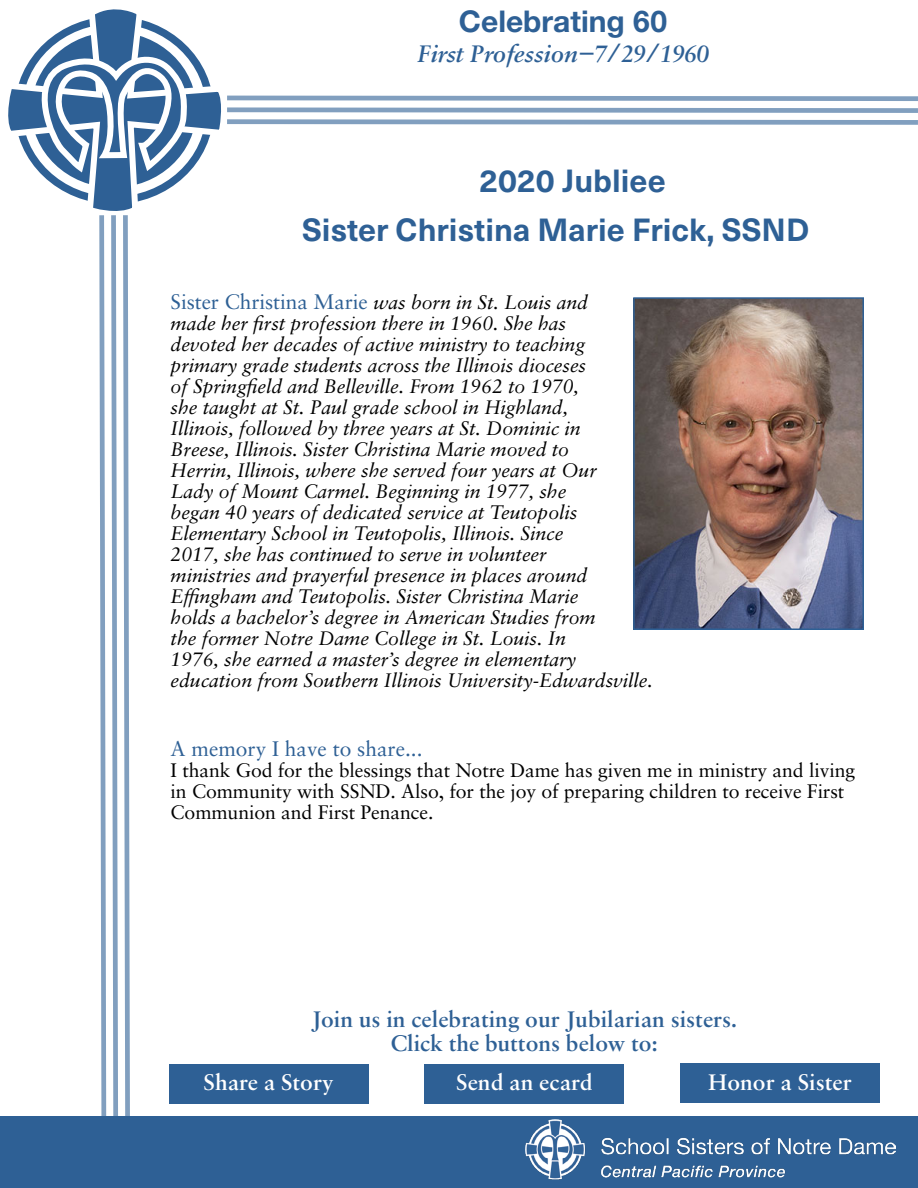
<style>
.page{position:relative;width:918px;height:1188px;background:#fff}
.page>*{position:absolute;margin:0;border:0;box-sizing:border-box;transform-origin:0 0}
.t1{font:700 31.5px "Neue Haas Unica W1 G";color:#2e6095}
.t2{font:700 30px "Helvetica Neue LT Std";color:#2e6095}
.t3{font:italic 600 25.5px "Sabon MT Pro";color:#2e6095}
.t4{font:600 24px/24px "Sabon MT Pro";color:#2e6095;text-align:center}
.t5{font:600 24px "Sabon MT Pro";color:#fff}
.t6{font:21px "Sabon LT Pro";letter-spacing:-.005em;color:#2e6095}
.t7{font:italic 19.5px/21px "Sabon LT Pro";letter-spacing:-.005em;color:#000}
.t8{font:19.5px/21px "Sabon LT Pro";letter-spacing:-.005em;color:#000}
.s1{font-style:italic;font-size:19.5px;color:#000}
</style>
<div class="page">
<div style="left:0;top:1116px;width:918px;height:72px;background:#2e6095"></div>
<img style="left:636px;top:300px;width:225px;height:327px">
<div style="left:633px;top:297px;width:231px;height:333px;border:2px solid #2e6095"></div>
<svg style="left:8px;top:9px;width:213px;height:160px"></svg>
<div style="left:169px;top:1064px;width:200px;height:40px;background:#2e6095"></div>
<div style="left:424px;top:1064px;width:200px;height:40px;background:#2e6095"></div>
<div style="left:680px;top:1063px;width:200px;height:39px;background:#2e6095"></div>
<div style="left:683px;top:1072px;width:194px;height:31px;background:#2e6095"></div>
<img style="left:526px;top:1119px;width:370px;height:61px">
<svg style="left:20px;top:47px;width:172px;height:1069px"></svg>
<svg style="left:227px;top:95px;width:691px;height:30px"></svg>
<h2 class="t2" style="left:459px;top:2px;width:210px">Celebrating 60</h2>
<h3 class="t3" style="left:417px;top:38px;width:293px">First Profession−7/29/1960</h3>
<h1 class="t1" style="left:479px;top:157px;width:188px">2020 Jubliee</h1>
<h1 class="t1" style="left:302px;top:206px;width:509px">Sister Christina Marie Frick, SSND</h1>
<p class="t6" style="left:171px;top:288px;width:419px">Sister Christina Marie <span class="s1">was born in St. Louis and</span></p>
<p class="t7" style="left:171px;top:312px;width:484px">made her first profession there in 1960. She has<br>devoted her decades of active ministry to teaching primary grade students across the Illinois dioceses<br>of Springfield and Belleville. From 1962 to 1970,<br>she taught at St. Paul grade school in Highland,<br>Illinois, followed by three years at St. Dominic in<br>Breese, Illinois. Sister Christina Marie moved to<br>Herrin, Illinois, where she served four years at Our<br>Lady of Mount Carmel. Beginning in 1977, she<br>began 40 years of dedicated service at Teutopolis Elementary School in Teutopolis, Illinois. Since<br>2017, she has continued to serve in volunteer<br>ministries and prayerful presence in places around Effingham and Teutopolis. Sister Christina Marie<br>holds a bachelor’s degree in American Studies from<br>the former Notre Dame College in St. Louis. In<br>1976, she earned a master’s degree in elementary education from Southern Illinois University-Edwardsville.</p>
<p class="t6" style="left:171px;top:736px;width:253px">A memory I have to share...</p>
<p class="t8" style="left:171px;top:760px;width:686px">I thank God for the blessings that Notre Dame has given me in ministry and living in Community with SSND. Also, for the joy of preparing children to receive First<br>Communion and First Penance.</p>
<p class="t4" style="left:311px;top:1007px;width:427px">Join us in celebrating our Jubilarian sisters.<br>Click the buttons below to:</p>
<p class="t5" style="left:204px;top:1068px;width:132px">Share a Story</p>
<p class="t5" style="left:456px;top:1068px;width:138px">Send an ecard</p>
<p class="t5" style="left:708px;top:1068px;width:145px">Honor a Sister</p>
</div>
